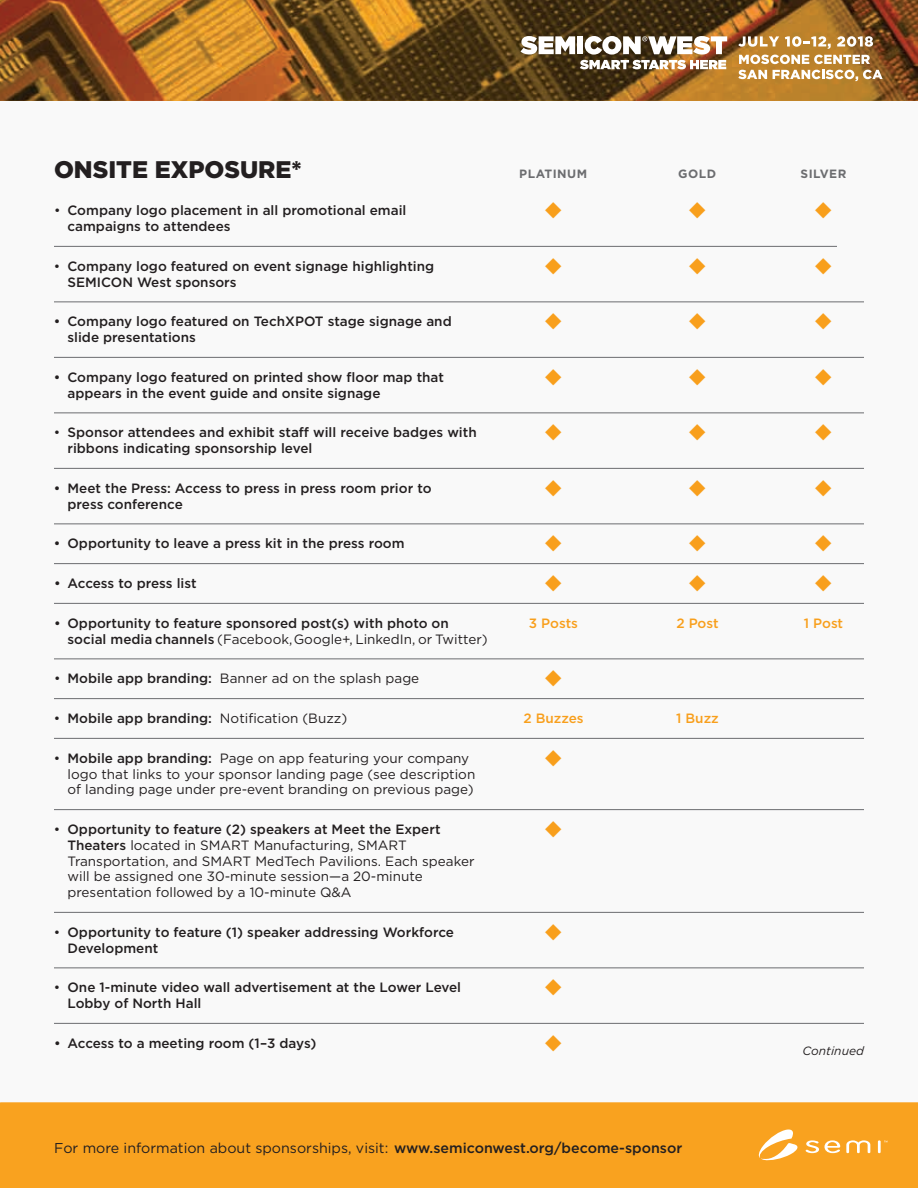
<style>
.page{position:relative;width:918px;height:1188px;background:#fff}
.page>*{position:absolute;margin:0;border:0;box-sizing:border-box;transform-origin:0 0}
.t1{font:900 24px "Gotham";color:#231f20}
.t2{font:14.25px "Gotham";color:#231f20}
.t3{font:500 13.5px "Gotham";color:#231f20}
.t4{font:13.5px/15.8px "Gotham";color:#231f20}
.t5{font:500 13.5px "Gotham";color:#f89f1c}
.t6{font:700 12px "Gotham";letter-spacing:.04em;color:#6c6d70}
.t7{font:italic 12px "Gotham";color:#231f20}
.s1{font-weight:400}
.s2{font-weight:500}
</style>
<div class="page">
<img style="left:0;top:0;width:918px;height:101px">
<div style="left:0;top:101px;width:918px;height:1064px;background:#f9f9f9"></div>
<div style="left:0;top:1102px;width:918px;height:86px;background:#f9a21f"></div>
<hr style="left:54px;top:246px;width:783px;height:1px;background:#6c6d70">
<hr style="left:54px;top:301px;width:810px;height:1px;background:#6c6d70">
<hr style="left:54px;top:357px;width:810px;height:1px;background:#6c6d70">
<hr style="left:54px;top:412px;width:810px;height:1px;background:#6c6d70">
<hr style="left:54px;top:468px;width:810px;height:1px;background:#6c6d70">
<hr style="left:54px;top:523px;width:810px;height:1px;background:#6c6d70">
<hr style="left:54px;top:563px;width:810px;height:1px;background:#6c6d70">
<hr style="left:54px;top:603px;width:810px;height:1px;background:#6c6d70">
<hr style="left:54px;top:658px;width:810px;height:1px;background:#6c6d70">
<hr style="left:54px;top:698px;width:810px;height:1px;background:#6c6d70">
<hr style="left:54px;top:738px;width:810px;height:1px;background:#6c6d70">
<hr style="left:54px;top:809px;width:810px;height:1px;background:#6c6d70">
<hr style="left:54px;top:912px;width:810px;height:1px;background:#6c6d70">
<hr style="left:54px;top:967px;width:810px;height:1px;background:#6c6d70">
<hr style="left:54px;top:1023px;width:810px;height:1px;background:#6c6d70">
<svg style="left:758px;top:1129px;width:42px;height:32px"></svg>
<svg style="left:806px;top:1140px;width:34px;height:13px"></svg>
<svg style="left:846px;top:1140px;width:24px;height:13px"></svg>
<svg style="left:878px;top:1140px;width:9px;height:13px"></svg>
<img style="left:520px;top:36px;width:207px;height:33px">
<svg style="left:738px;top:36px;width:41px;height:11px"></svg>
<svg style="left:785px;top:36px;width:46px;height:13px"></svg>
<svg style="left:837px;top:36px;width:36px;height:11px"></svg>
<svg style="left:739px;top:55px;width:131px;height:9px"></svg>
<svg style="left:738px;top:70px;width:29px;height:9px"></svg>
<svg style="left:773px;top:70px;width:110px;height:11px"></svg>
<h1 class="t1" style="left:54px;top:153px;width:249px">ONSITE EXPOSURE*</h1>
<p class="t6" style="left:519px;top:166px;width:69px">PLATINUM</p>
<p class="t6" style="left:678px;top:166px;width:39px">GOLD</p>
<p class="t6" style="left:801px;top:166px;width:47px">SILVER</p>
<p class="t3" style="left:54px;top:202px;width:354px"><span class="s1">•</span> Company logo placement in all promotional email</p>
<p class="t3" style="left:67px;top:217px;width:165px">campaigns to attendees</p>
<p class="t3" style="left:54px;top:257px;width:382px"><span class="s1">•</span> Company logo featured on event signage highlighting</p>
<p class="t3" style="left:67px;top:273px;width:171px">SEMICON West sponsors</p>
<p class="t3" style="left:54px;top:313px;width:399px">• Company logo featured on TechXPOT stage signage and</p>
<p class="t3" style="left:67px;top:328px;width:130px">slide presentations</p>
<p class="t3" style="left:54px;top:368px;width:392px">• Company logo featured on printed show floor map that</p>
<p class="t3" style="left:67px;top:384px;width:315px">appears in the event guide and onsite signage</p>
<p class="t3" style="left:54px;top:424px;width:424px"><span class="s1">•</span> Sponsor attendees and exhibit staff will receive badges with</p>
<p class="t3" style="left:67px;top:439px;width:246px">ribbons indicating sponsorship level</p>
<p class="t3" style="left:54px;top:479px;width:379px">• Meet the Press: Access to press in press room prior to</p>
<p class="t3" style="left:67px;top:495px;width:117px">press conference</p>
<p class="t3" style="left:54px;top:535px;width:352px">• Opportunity to leave a press kit in the press room</p>
<p class="t3" style="left:54px;top:574px;width:144px">• Access to press list</p>
<p class="t3" style="left:54px;top:614px;width:396px">• Opportunity to feature sponsored post(s) with photo on</p>
<p class="t5" style="left:529px;top:614px;width:51px">3 Posts</p>
<p class="t5" style="left:676px;top:614px;width:44px">2 Post</p>
<p class="t5" style="left:804px;top:614px;width:41px">1 Post</p>
<p class="t4" style="left:68px;top:631px;width:422px"><span class="s2">social media channels</span> (Facebook, Google+, LinkedIn, or Twitter)</p>
<p class="t4" style="left:54px;top:670px;width:367px">• <span class="s2">Mobile app branding:</span> Banner ad on the splash page</p>
<p class="t4" style="left:54px;top:710px;width:295px">• <span class="s2">Mobile app branding:</span> Notification (Buzz)</p>
<p class="t5" style="left:523px;top:709px;width:62px">2 Buzzes</p>
<p class="t5" style="left:676px;top:709px;width:44px">1 Buzz</p>
<p class="t4" style="left:54px;top:750px;width:417px">• <span class="s2">Mobile app branding:</span> Page on app featuring your company</p>
<p class="t4" style="left:67px;top:766px;width:409px">logo that links to your sponsor landing page (see description of landing page under pre-event branding on previous page)</p>
<p class="t3" style="left:54px;top:820px;width:388px"><span class="s1">•</span> Opportunity to feature (2) speakers at Meet the Expert</p>
<p class="t4" style="left:67px;top:837px;width:409px"><span class="s2">Theaters</span> located in SMART Manufacturing, SMART Transportation, and SMART MedTech Pavilions. Each speaker will be assigned one 30-minute session—a 20-minute presentation followed by a 10-minute Q&amp;A</p>
<p class="t3" style="left:54px;top:923px;width:402px"><span class="s1">•</span> Opportunity to feature (1) speaker addressing Workforce</p>
<p class="t3" style="left:67px;top:939px;width:92px">Development</p>
<p class="t3" style="left:54px;top:979px;width:409px"><span class="s1">•</span> One 1-minute video wall advertisement at the Lower Level</p>
<p class="t3" style="left:68px;top:994px;width:135px">Lobby of North Hall</p>
<p class="t3" style="left:54px;top:1034px;width:264px">• Access to a meeting room (1–3 days)</p>
<p class="t7" style="left:803px;top:1043px;width:63px">Continued</p>
<p class="t2" style="left:54px;top:1139px;width:629px">For more information about sponsorships, visit: <span class="s2">www.semiconwest.org/become-sponsor</span></p>
</div>
